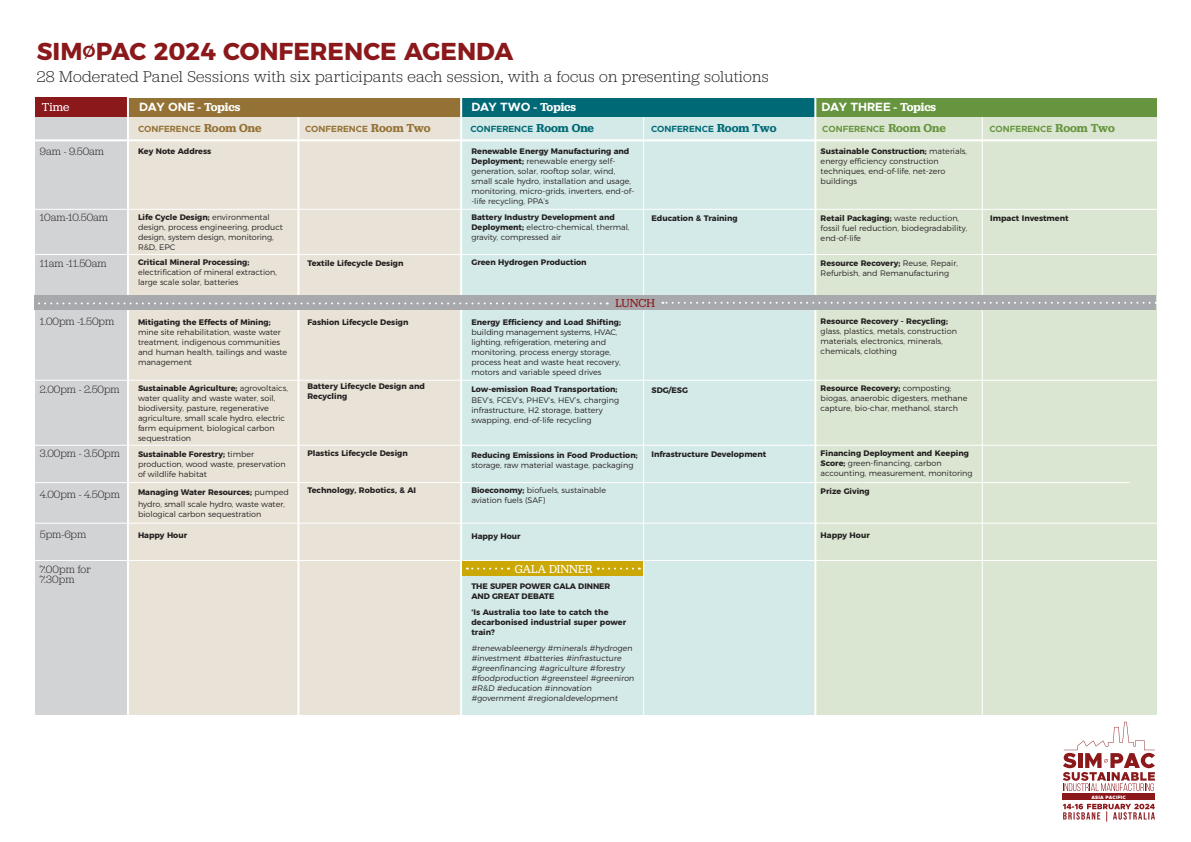
<style>
.page{position:relative;width:1191px;height:842px;background:#fff}
.page>*{position:absolute;margin:0;border:0;box-sizing:border-box;transform-origin:0 0}
.t1{font:700 24.4px "Montserrat";color:#8b181b}
.t2{font:300 16.3px "Jubilat";letter-spacing:.02em;color:#231f20}
.t3{font:600 12px "Jubilat";letter-spacing:-.005em;color:#fff}
.t4{font:700 12px "Metropolis";color:#fff}
.t5{font:12px "Jubilat";color:#fff}
.t6{font:12px "Jubilat";color:#8b181b}
.t7{font:300 11px/10px "Jubilat";color:#231f20}
.t8{font:700 9px "Metropolis";color:#947235}
.t9{font:700 9px "Metropolis";color:#006976}
.t10{font:700 9px "Metropolis";color:#67953f}
.t11{font:300 8px/10px "Montserrat";color:#231f20}
.t12{font:700 8px/10px "Montserrat";color:#231f20}
.t13{font:900 4.8px "Metropolis";letter-spacing:.025em;color:#fff}
.s1{font-weight:500;font-size:21px}
.s2{font-family:"Metropolis";font-weight:700}
.s3{font-family:"Jubilat";font-weight:600}
.s4{font-family:"Jubilat";font-weight:600;font-size:12px}
.s5{font-weight:700}
</style>
<div class="page">
<div style="left:125px;top:117px;width:335px;height:598px;background:#e9e2d6"></div>
<div style="left:460px;top:109px;width:355px;height:606px;background:#d4eae8"></div>
<div style="left:35px;top:117px;width:93px;height:598px;background:#d2d3d5"></div>
<div style="left:813px;top:109px;width:343px;height:606px;background:#dbe6d2"></div>
<hr style="left:31px;top:254px;width:1129px;height:1px;background:#fff">
<hr style="left:31px;top:209px;width:1129px;height:1px;background:#fff">
<hr style="left:31px;top:380px;width:1129px;height:1px;background:#fff">
<hr style="left:31px;top:445px;width:1129px;height:1px;background:#fff">
<hr style="left:29px;top:482px;width:1100px;height:1px;background:#fff">
<hr style="left:35px;top:139px;width:1156px;height:2px;background:#fff">
<hr style="left:297px;top:117px;width:2px;height:674px;background:#fff">
<hr style="left:643px;top:117px;width:1px;height:672px;background:#fff">
<hr style="left:981px;top:117px;width:1px;height:672px;background:#fff">
<hr style="left:35px;top:523px;width:1129px;height:1px;background:#fff">
<hr style="left:0;top:560px;width:1161px;height:1px;background:#fff">
<div style="left:35px;top:98px;width:93px;height:19px;background:#8b181b"></div>
<div style="left:128px;top:98px;width:334px;height:19px;background:#947235"></div>
<div style="left:462px;top:98px;width:353px;height:19px;background:#006976"></div>
<div style="left:815px;top:98px;width:341px;height:19px;background:#67953f"></div>
<hr style="left:460px;top:98px;width:2px;height:693px;background:#fff">
<hr style="left:814px;top:95px;width:2px;height:694px;background:#fff">
<hr style="left:127px;top:95px;width:2px;height:698px;background:#fff">
<div style="left:1062px;top:794px;width:93px;height:6px;background:#8b181b"></div>
<svg style="left:1063px;top:722px;width:92px;height:69px"></svg>
<svg style="left:1062px;top:804px;width:92px;height:17px"></svg>
<div style="left:462px;top:561px;width:181px;height:15px;background:#cba805"></div>
<svg style="left:467px;top:568px;width:35px;height:2px"></svg>
<svg style="left:598px;top:568px;width:35px;height:2px"></svg>
<div style="left:34px;top:295px;width:1121px;height:15px;background:#a7a9ac"></div>
<svg style="left:38px;top:302px;width:563px;height:2px"></svg>
<svg style="left:662px;top:302px;width:487px;height:2px"></svg>
<h1 class="t1" style="left:37px;top:31px;width:478px">SIM<span class="s1">ø</span>PAC 2024 CONFERENCE AGENDA</h1>
<h2 class="t2" style="left:37px;top:67px;width:733px">28 Moderated Panel Sessions with six participants each session, with a focus on presenting solutions</h2>
<h3 class="t5" style="left:42px;top:100px;width:29px">Time</h3>
<h3 class="t3" style="left:139px;top:100px;width:103px"><span class="s2">DAY ONE</span> - Topics</h3>
<h3 class="t3" style="left:471px;top:100px;width:106px"><span class="s2">DAY TWO</span> - Topics</h3>
<h3 class="t4" style="left:821px;top:100px;width:116px">DAY THREE <span class="s3">- Topics</span></h3>
<p class="t8" style="left:138px;top:123px;width:125px">CONFERENCE <span class="s4">Room One</span></p>
<p class="t8" style="left:305px;top:123px;width:127px">CONFERENCE <span class="s4">Room Two</span></p>
<p class="t9" style="left:470px;top:123px;width:125px">CONFERENCE <span class="s4">Room One</span></p>
<p class="t9" style="left:651px;top:123px;width:127px">CONFERENCE <span class="s4">Room Two</span></p>
<p class="t10" style="left:822px;top:123px;width:125px">CONFERENCE <span class="s4">Room One</span></p>
<p class="t10" style="left:989px;top:123px;width:127px">CONFERENCE <span class="s4">Room Two</span></p>
<h3 class="t7" style="left:40px;top:145px;width:66px">9am - 9.50am</h3>
<p class="t12" style="left:138px;top:146px;width:75px">Key Note Address</p>
<h3 class="t7" style="left:40px;top:212px;width:70px">10am-10.50am</h3>
<h3 class="t7" style="left:40px;top:258px;width:68px">11am -11.50am</h3>
<h3 class="t7" style="left:40px;top:316px;width:76px">1.00pm -1.50pm</h3>
<h3 class="t7" style="left:40px;top:384px;width:81px">2.00pm - 2.50pm</h3>
<h3 class="t7" style="left:40px;top:448px;width:82px">3.00pm - 3.50pm</h3>
<h3 class="t7" style="left:40px;top:489px;width:82px">4.00pm - 4.50pm</h3>
<h3 class="t7" style="left:40px;top:529px;width:48px">5pm-6pm</h3>
<h3 class="t7" style="left:40px;top:564px;width:52px">7.00pm for<br>7.30pm</h3>
<p class="t11" style="left:138px;top:211px;width:146px"><span class="s5">Life Cycle Design;</span> environmental design, process engineering, product design, system design, monitoring,<br>R&amp;D, EPC</p>
<p class="t12" style="left:138px;top:257px;width:113px">Critical Mineral Processing;</p>
<p class="t11" style="left:138px;top:267px;width:140px">electrification of mineral extraction, large scale solar, batteries</p>
<p class="t12" style="left:138px;top:316px;width:134px">Mitigating the Effects of Mining;</p>
<p class="t11" style="left:138px;top:326px;width:151px">mine site rehabilitation, waste water treatment, indigenous communities and human health, tailings and waste management</p>
<p class="t11" style="left:138px;top:383px;width:151px"><span class="s5">Sustainable Agriculture;</span> agrovoltaics, water quality and waste water, soil, biodiversity, pasture, regenerative agriculture, small scale hydro, electric farm equipment, biological carbon sequestration</p>
<p class="t11" style="left:138px;top:448px;width:149px"><span class="s5">Sustainable Forestry;</span> timber production, wood waste, preservation of wildlife habitat</p>
<p class="t11" style="left:138px;top:485px;width:152px;line-height:12px"><span class="s5">Managing Water Resources;</span> pumped hydro, small scale hydro, waste water,</p>
<p class="t11" style="left:138px;top:508px;width:125px">biological carbon sequestration</p>
<p class="t12" style="left:138px;top:529px;width:51px">Happy Hour</p>
<p class="t12" style="left:307px;top:257px;width:98px">Textile Lifecycle Design</p>
<p class="t12" style="left:307px;top:316px;width:103px">Fashion Lifecycle Design</p>
<p class="t12" style="left:307px;top:381px;width:119px">Battery Lifecycle Design and<br>Recycling</p>
<p class="t12" style="left:307px;top:448px;width:102px">Plastics Lifecycle Design</p>
<p class="t12" style="left:307px;top:485px;width:110px">Technology, Robotics, &amp; AI</p>
<p class="t11" style="left:471px;top:146px;width:164px"><span class="s5">Renewable Energy Manufacturing and Deployment;</span> renewable energy self&shy;generation, solar, rooftop solar, wind, small scale hydro, installation and usage, monitoring, micro-grids, inverters, end-of--life recycling, PPA’s</p>
<p class="t11" style="left:471px;top:211px;width:160px"><span class="s5">Battery Industry Development and<br>Deployment;</span> electro-chemical, thermal, gravity, compressed air</p>
<p class="t12" style="left:471px;top:257px;width:117px">Green Hydrogen Production</p>
<p class="t12" style="left:651px;top:213px;width:88px">Education &amp; Training</p>
<h3 class="t6" style="left:615px;top:295px;width:41px">LUNCH</h3>
<p class="t12" style="left:471px;top:316px;width:151px">Energy Efficiency and Load Shifting;</p>
<p class="t11" style="left:471px;top:326px;width:151px">building management systems, HVAC, lighting, refrigeration, metering and monitoring, process energy storage, process heat and waste heat recovery, motors and variable speed drives</p>
<p class="t12" style="left:471px;top:383px;width:148px">Low-emission Road Transportation;</p>
<p class="t11" style="left:471px;top:394px;width:149px">BEV’s, FCEV’s, PHEV’s, HEV’s, charging infrastructure, H2 storage, battery swapping, end-of-life recycling</p>
<p class="t12" style="left:471px;top:449px;width:168px">Reducing Emissions in Food Production;</p>
<p class="t11" style="left:471px;top:459px;width:163px">storage, raw material wastage, packaging</p>
<p class="t11" style="left:471px;top:485px;width:136px"><span class="s5">Bioeconomy;</span> biofuels, sustainable aviation fuels (SAF)</p>
<p class="t12" style="left:471px;top:530px;width:51px">Happy Hour</p>
<h3 class="t5" style="left:515px;top:561px;width:79px">GALA DINNER</h3>
<p class="t12" style="left:471px;top:581px;width:140px">THE SUPER POWER GALA DINNER<br>AND GREAT DEBATE</p>
<p class="t12" style="left:471px;top:607px;width:156px">‘Is Australia too late to catch the decarbonised industrial super power train?</p>
<p class="t11" style="left:471px;top:642px;width:165px">#renewableenergy #minerals #hydrogen #investment #batteries #infrastucture #greenfinancing #agriculture #forestry #foodproduction #greensteel #greeniron #R&amp;D #education #innovation #government #regionaldevelopment</p>
<p class="t12" style="left:651px;top:385px;width:38px">SDG/ESG</p>
<p class="t12" style="left:651px;top:449px;width:116px">Infrastructure Development</p>
<p class="t11" style="left:820px;top:146px;width:148px"><span class="s5">Sustainable Construction;</span> materials, energy efficiency construction techniques, end-of-life, net-zero buildings</p>
<p class="t11" style="left:820px;top:213px;width:148px"><span class="s5">Retail Packaging;</span> waste reduction, fossil fuel reduction, biodegradability, end-of-life</p>
<p class="t11" style="left:820px;top:258px;width:139px"><span class="s5">Resource Recovery;</span> Reuse, Repair,<br>Refurbish, and Remanufacturing</p>
<p class="t12" style="left:820px;top:315px;width:129px">Resource Recovery - Recycling;</p>
<p class="t11" style="left:820px;top:325px;width:138px">glass, plastics, metals, construction materials, electronics, minerals, chemicals, clothing</p>
<p class="t11" style="left:820px;top:382px;width:148px"><span class="s5">Resource Recovery;</span> composting; biogas, anaerobic digesters, methane capture, bio-char, methanol, starch</p>
<p class="t11" style="left:820px;top:447px;width:153px"><span class="s5">Financing Deployment and Keeping<br>Score;</span> green-financing, carbon accounting, measurement, monitoring</p>
<p class="t12" style="left:820px;top:485px;width:51px">Prize Giving</p>
<p class="t12" style="left:820px;top:529px;width:51px">Happy Hour</p>
<p class="t12" style="left:990px;top:213px;width:80px">Impact Investment</p>
<p class="t13" style="left:1091px;top:794px;width:36px">ASIA PACIFIC</p>
</div>
